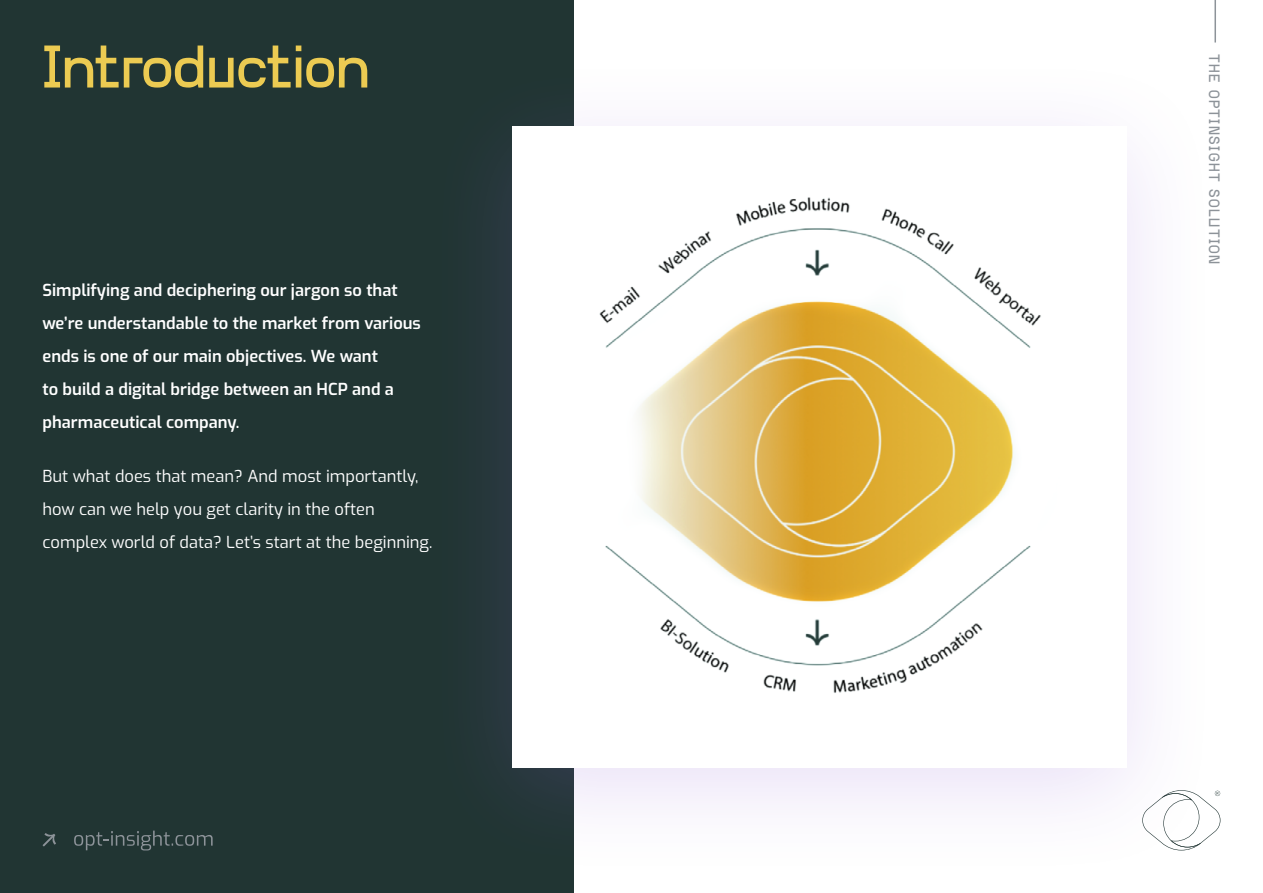
<style>
.page{position:relative;width:1263px;height:893px;background:#213533}
.page>*{position:absolute;margin:0;border:0;box-sizing:border-box;transform-origin:0 0}
.t1{font:60px "SK Concretica";color:#eccb52}
.t2{font:600 16.5px/33px "Exo";color:#fff}
.t3{font:16.5px/33px "Exo";color:#fff}
.t4{font:15px "SK Concretica";letter-spacing:.1em;color:#8d9399}
</style>
<div class="page">
<div style="left:575px;top:0;width:688px;height:893px;background:#fff"></div>
<hr style="left:1214px;top:0;width:2px;height:43px;background:#8d9399">
<svg style="left:74px;top:831px;width:139px;height:19px"></svg>
<svg style="left:43px;top:833px;width:13px;height:14px"></svg>
<div style="left:420px;top:54px;width:799px;height:826px;background:#8e60d5;opacity:.2"></div>
<div style="left:512px;top:126px;width:615px;height:641px;background:#fff"></div>
<img style="left:599px;top:197px;width:442px;height:496px">
<h1 class="t1" style="left:43px;top:21px;width:329px">Introduction</h1>
<p class="t4" style="left:1226px;top:54px;width:212px;rotate:90deg">THE OPTINSIGHT SOLUTION</p>
<p class="t2" style="left:43px;top:273px;width:380px">Simplifying and deciphering our jargon so that we’re understandable to the market from various ends is one of our main objectives. We want<br>to build a digital bridge between an HCP and a pharmaceutical company.</p>
<p class="t3" style="left:43px;top:459px;width:391px">But what does that mean? And most importantly, how can we help you get clarity in the often complex world of data? Let’s start at the beginning.</p>
</div>
